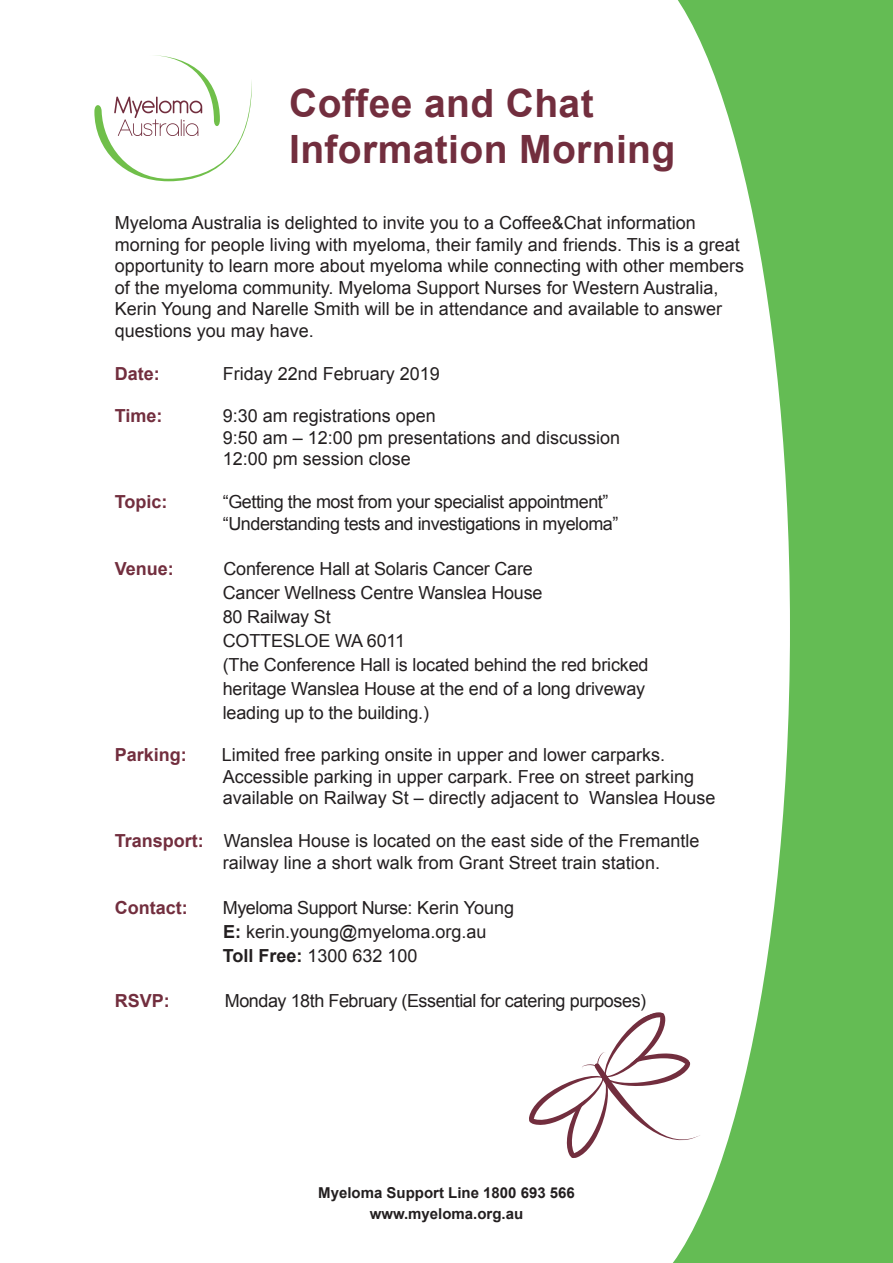
<style>
.page{position:relative;width:893px;height:1263px;background:#fff}
.page>*{position:absolute;margin:0;border:0;box-sizing:border-box;transform-origin:0 0}
.t1{font:700 39px/46.8px "Arial";letter-spacing:.01em;color:#722e3e}
.t2{font:18px/21.6px "Arial";color:#231f20}
.t3{font:18px "Arial";letter-spacing:-.025em;color:#231f20}
.t4{font:700 18px "Arial";color:#722e3e}
.t5{font:700 15px "Arial";color:#231f20}
.s1{font-weight:700;color:#722e3e}
.s2{font-weight:700}
</style>
<div class="page">
<div style="left:559px;top:0;width:334px;height:1263px;background:#64bc54"></div>
<svg style="left:559px;top:0;width:231px;height:1263px;background:#e8f5e5"></svg>
<svg style="left:94px;top:55px;width:158px;height:126px"></svg>
<svg style="left:529px;top:1012px;width:172px;height:146px"></svg>
<p class="t1" style="left:289px;top:81px;width:388px">Coffee and Chat<br>Information Morning</p>
<p class="t2" style="left:115px;top:212px;width:631px">Myeloma Australia is delighted to invite you to a Coffee&amp;Chat information morning for people living with myeloma, their family and friends. This is a great opportunity to learn more about myeloma while connecting with other members of the myeloma community. Myeloma Support Nurses for Western Australia, Kerin Young and Narelle Smith will be in attendance and available to answer questions you may have.</p>
<p class="t4" style="left:115px;top:361px;width:46px">Date:</p>
<p class="t2" style="left:223px;top:363px;width:219px">Friday 22nd February 2019</p>
<p class="t4" style="left:115px;top:404px;width:49px">Time:</p>
<p class="t2" style="left:223px;top:405px;width:215px">9:30 am registrations open</p>
<p class="t2" style="left:223px;top:427px;width:399px">9:50 am – 12:00 pm presentations and discussion</p>
<p class="t2" style="left:223px;top:448px;width:190px">12:00 pm session close</p>
<p class="t4" style="left:115px;top:490px;width:54px">Topic:</p>
<p class="t3" style="left:223px;top:490px;width:387px">“Getting the most from your specialist appointment”</p>
<p class="t3" style="left:223px;top:511px;width:397px">“Understanding tests and investigations in myeloma”</p>
<p class="t4" style="left:115px;top:556px;width:61px">Venue:</p>
<p class="t2" style="left:223px;top:556px;width:427px;line-height:24px">Conference Hall at Solaris Cancer Care<br>Cancer Wellness Centre Wanslea House<br>80 Railway St<br>COTTESLOE WA 6011<br>(The Conference Hall is located behind the red bricked heritage Wanslea House at the end of a long driveway leading up to the building.)</p>
<p class="t4" style="left:115px;top:743px;width:74px">Parking:</p>
<p class="t2" style="left:222px;top:744px;width:495px">Limited free parking onsite in upper and lower carparks.<br>Accessible parking in upper carpark. Free on street parking available on Railway St – directly adjacent to Wanslea House</p>
<p class="t2" style="left:223px;top:830px;width:478px;text-indent:-108px"><span class="s1">Transport:</span> Wanslea House is located on the east side of the Fremantle railway line a short walk from Grant Street train station.</p>
<p class="t4" style="left:115px;top:895px;width:74px">Contact:</p>
<p class="t2" style="left:223px;top:895px;width:293px;line-height:24px">Myeloma Support Nurse: Kerin Young<br><span class="s2">E:</span> kerin.young@myeloma.org.au<br><span class="s2">Toll Free:</span> 1300 632 100</p>
<p class="t4" style="left:115px;top:988px;width:57px">RSVP:</p>
<p class="t3" style="left:225px;top:988px;width:423px">Monday 18th February (Essential for catering purposes)</p>
<p class="t5" style="left:318px;top:1183px;width:258px">Myeloma Support Line 1800 693 566</p>
<p class="t5" style="left:370px;top:1203px;width:155px">www.myeloma.org.au</p>
</div>
